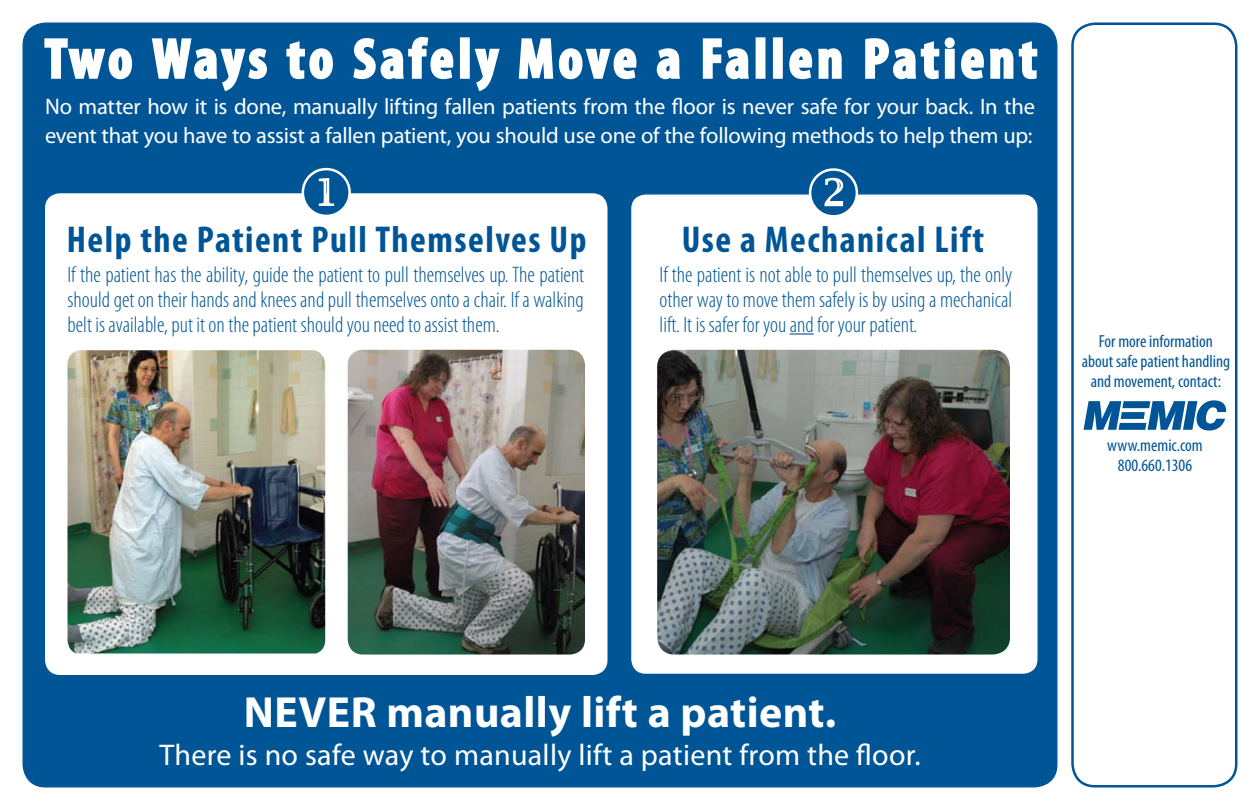
<style>
.page{position:relative;width:1260px;height:810px;background:#fff}
.page>*{position:absolute;margin:0;border:0;box-sizing:border-box;transform-origin:0 0}
.t1{font:700 condensed 56.25px "Myriad Pro";letter-spacing:.08em;color:#fff}
.t2{font:700 43.75px "Myriad Pro";letter-spacing:.01em;color:#fff}
.t3{font:700 condensed 37.5px "Myriad Pro";letter-spacing:.04em;color:#005596}
.t4{font:30px "Myriad Pro";letter-spacing:.01em;color:#fff}
.t5{font:300 condensed 22.5px/25px "Myriad Pro";color:#005596;text-align:justify}
.t6{font:22.5px/28.8px "Myriad Pro";letter-spacing:-.01em;color:#fff}
.t7{font:condensed 17.5px/20px "Myriad Pro";color:#005596;text-align:center}
</style>
<div class="page">
<div style="left:23px;top:23px;width:1034px;height:764px;background:#005596;border-radius:22px"></div>
<svg style="left:44px;top:38px;width:89px;height:42px"></svg>
<svg style="left:151px;top:38px;width:116px;height:54px"></svg>
<svg style="left:286px;top:41px;width:47px;height:39px"></svg>
<svg style="left:353px;top:36px;width:101px;height:44px"></svg>
<div style="left:460px;top:37px;width:10px;height:42px;border:2px solid #fff"></div>
<svg style="left:474px;top:48px;width:26px;height:44px"></svg>
<svg style="left:518px;top:38px;width:119px;height:42px"></svg>
<svg style="left:656px;top:48px;width:24px;height:32px"></svg>
<svg style="left:702px;top:38px;width:47px;height:42px"></svg>
<div style="left:756px;top:37px;width:9px;height:42px;border:2px solid #fff"></div>
<div style="left:773px;top:37px;width:10px;height:42px;border:2px solid #fff"></div>
<svg style="left:789px;top:48px;width:53px;height:32px"></svg>
<svg style="left:865px;top:37px;width:173px;height:43px"></svg>
<div style="left:631px;top:194px;width:407px;height:480px;background:#fff;border-radius:15px"></div>
<div style="left:45px;top:193px;width:563px;height:482px;background:#fff;border-radius:15px"></div>
<img style="left:68px;top:350px;width:257px;height:304px">
<img style="left:348px;top:350px;width:237px;height:305px">
<hr style="left:790px;top:333px;width:24px;height:2px;background:#005596">
<img style="left:657px;top:350px;width:353px;height:305px">
<div style="left:1071px;top:22px;width:167px;height:766px;border:2px solid #005596;border-radius:22px"></div>
<svg style="left:1084px;top:400px;width:142px;height:31px"></svg>
<svg style="left:299px;top:167px;width:54px;height:27px"></svg>
<svg style="left:806px;top:168px;width:55px;height:237px"></svg>
<h1 class="t1" style="left:45px;top:28px;width:993px">Two Ways to Safely Move a Fallen Patient</h1>
<p class="t6" style="left:45px;top:93px;width:991px">No matter how it is done, manually lifting fallen patients from the floor is never safe for your back. In the event that you have to assist a fallen patient, you should use one of the following methods to help them up:</p>
<h3 class="t3" style="left:67px;top:219px;width:521px">Help the Patient Pull Themselves Up</h3>
<p class="t5" style="left:68px;top:262px;width:518px">If the patient has the ability, guide the patient to pull themselves up. The patient should get on their hands and knees and pull themselves onto a chair. If a walking belt is available, put it on the patient should you need to assist them.</p>
<h3 class="t3" style="left:682px;top:219px;width:304px">Use a Mechanical Lift</h3>
<p class="t5" style="left:660px;top:262px;width:354px">If the patient is not able to pull themselves up, the only other way to move them safely is by using a mechanical lift. It is safer for you and for your patient.</p>
<p class="t7" style="left:1082px;top:331px;width:150px">For more information about safe patient handling and movement, contact:</p>
<p class="t7" style="left:1107px;top:436px;width:97px">www.memic.com<br>800.660.1306</p>
<h2 class="t2" style="left:244px;top:684px;width:594px">NEVER manually lift a patient.</h2>
<h3 class="t4" style="left:159px;top:738px;width:763px">There is no safe way to manually lift a patient from the floor.</h3>
</div>
